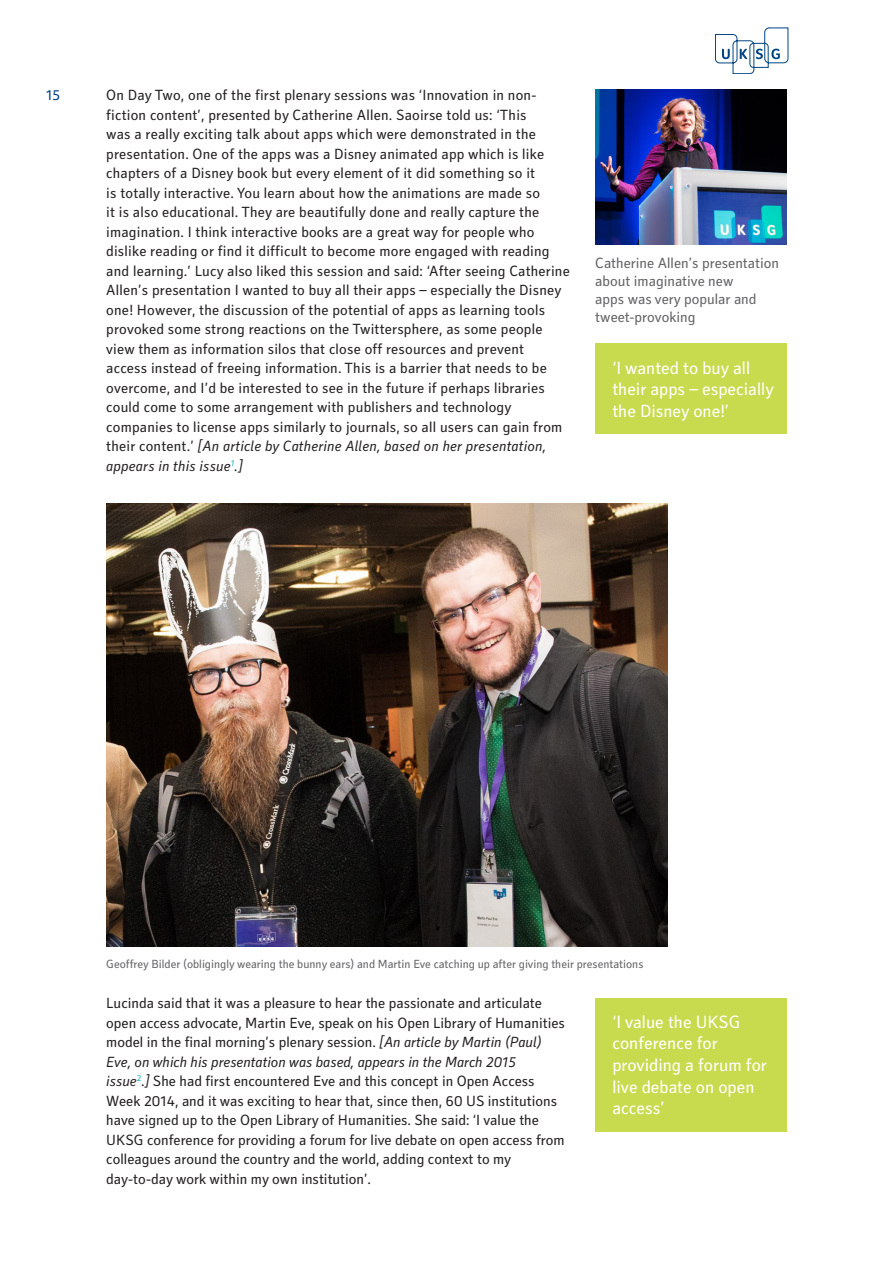
<style>
.page{position:relative;width:893px;height:1263px;background:#fff}
.page>*{position:absolute;margin:0;border:0;box-sizing:border-box;transform-origin:0 0}
.Stand_out_quote{font:18px/21.6px "Secca Std";color:#fff}
.Body{font:15px/19.5px "Secca Std";letter-spacing:.01em;color:#231f20}
.t1{font:15px/18px "Secca Std";color:#636366}
.t2{font:15px "Secca Std";color:#014081}
.t3{font:12px "Secca Std";color:#636366}
.s1{font-style:italic}
</style>
<div class="page">
<svg style="left:715px;top:28px;width:73px;height:46px"></svg>
<img style="left:106px;top:503px;width:562px;height:443px">
<div style="left:595px;top:344px;width:192px;height:90px;background:#c8db4f"></div>
<img style="left:595px;top:89px;width:192px;height:156px">
<div style="left:595px;top:998px;width:192px;height:133px;background:#c8db4f"></div>
<p class="t2" style="left:46px;top:87px;width:16px">15</p>
<p class="Body" style="left:106px;top:86px;width:465px">On Day Two, one of the first plenary sessions was ‘Innovation in non&shy;fiction content’, presented by Catherine Allen. Saoirse told us: ‘This<br>was a really exciting talk about apps which were demonstrated in the presentation. One of the apps was a Disney animated app which is like chapters of a Disney book but every element of it did something so it<br>is totally interactive. You learn about how the animations are made so<br>it is also educational. They are beautifully done and really capture the imagination. I think interactive books are a great way for people who dislike reading or find it difficult to become more engaged with reading and learning.’ Lucy also liked this session and said: ‘After seeing Catherine Allen’s presentation I wanted to buy all their apps – especially the Disney one! However, the discussion of the potential of apps as learning tools provoked some strong reactions on the Twittersphere, as some people view them as information silos that close off resources and prevent<br>access instead of freeing information. This is a barrier that needs to be overcome, and I’d be interested to see in the future if perhaps libraries could come to some arrangement with publishers and technology companies to license apps similarly to journals, so all users can gain from their content.’ <span class="s1">[An article by Catherine Allen, based on her presentation, appears in this issue</span><sup>1</sup><span class="s1">.]</span></p>
<p class="t1" style="left:595px;top:254px;width:185px">Catherine Allen’s presentation about imaginative new<br>apps was very popular and tweet-provoking</p>
<p class="Stand_out_quote" style="left:612px;top:357px;width:163px">‘I wanted to buy all their apps – especially the Disney one!’</p>
<p class="t3" style="left:106px;top:957px;width:539px">Geoffrey Bilder (obligingly wearing the bunny ears) and Martin Eve catching up after giving their presentations</p>
<p class="Body" style="left:106px;top:994px;width:460px">Lucinda said that it was a pleasure to hear the passionate and articulate open access advocate, Martin Eve, speak on his Open Library of Humanities model in the final morning’s plenary session. <span class="s1">[An article by Martin (Paul)<br>Eve, on which his presentation was based, appears in the March 2015<br>issue</span><sup>2</sup>.<span class="s1">]</span> She had first encountered Eve and this concept in Open Access Week 2014, and it was exciting to hear that, since then, 60 US institutions have signed up to the Open Library of Humanities. She said: ‘I value the UKSG conference for providing a forum for live debate on open access from colleagues around the country and the world, adding context to my day-to-day work within my own institution’.</p>
<p class="Stand_out_quote" style="left:612px;top:1012px;width:156px">‘I value the UKSG conference for providing a forum for live debate on open access’</p>
</div>
